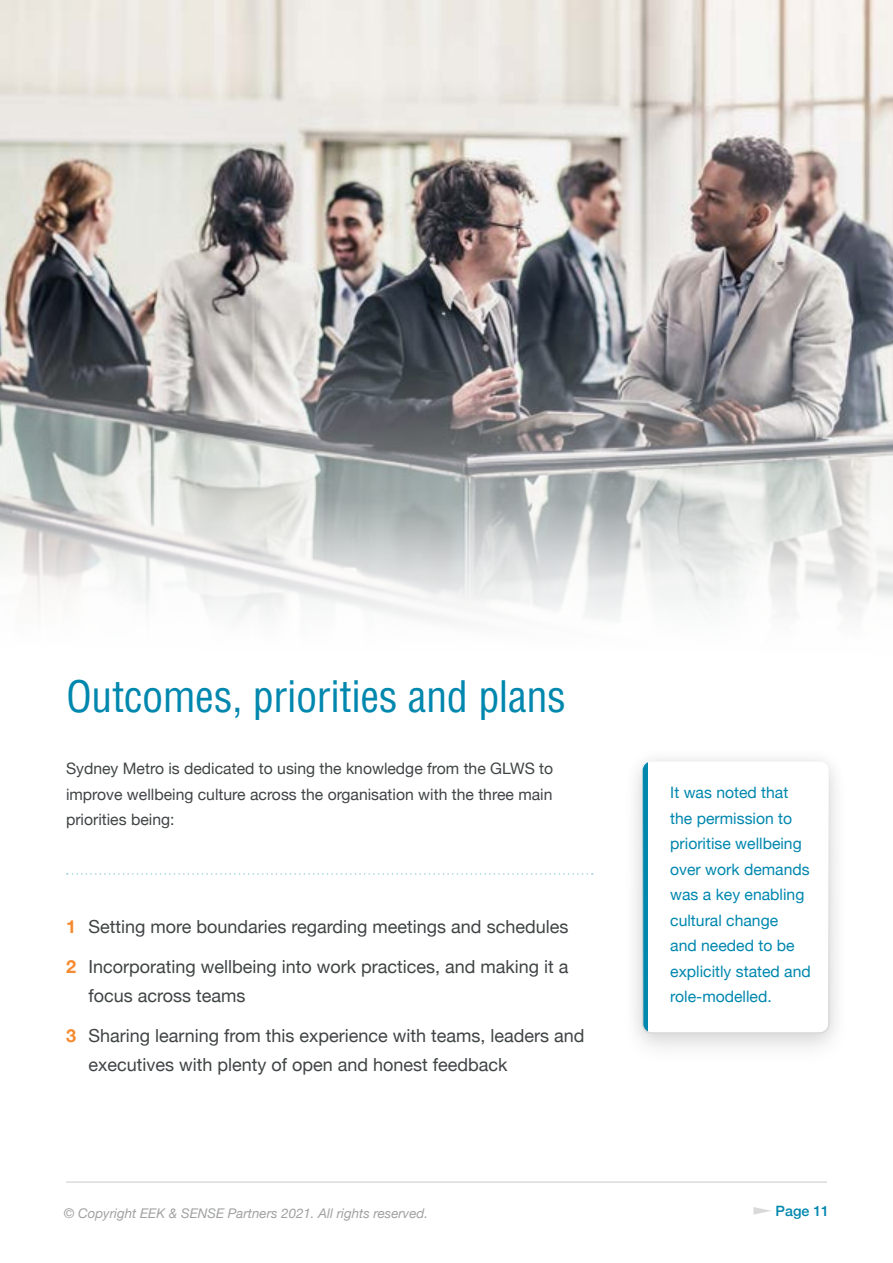
<style>
.page{position:relative;width:893px;height:1263px;background:#fff}
.page>*{position:absolute;margin:0;border:0;box-sizing:border-box;transform-origin:0 0}
.t1{font:condensed 42.3px "Helvetica";letter-spacing:-.01em;color:#0087ae}
.t2{font:18px/28.5px "Helvetica Neue";color:#404445}
.t3{font:15.75px/25.5px "Helvetica Neue";color:#0087ae}
.t4{font:15.75px/25.5px "Helvetica Neue";color:#404445;text-align:justify}
.t5{font:500 14.25px "Helvetica Neue";color:#0087ae}
.t6{font:italic 13.35px "Helvetica Neue";color:#a0a1a2}
.s1{font-weight:700;color:#f68a2e}
</style>
<div class="page">
<img style="left:0;top:0;width:893px;height:619px">
<svg style="left:67px;top:873px;width:526px;height:2px"></svg>
<div style="left:624px;top:745px;width:222px;height:306px;background:#000;opacity:.1"></div>
<div style="left:643px;top:761px;width:186px;height:272px;background:#fff;border-radius:9px"></div>
<div style="left:643px;top:761px;width:5px;height:272px;background:#0087ae"></div>
<div style="left:642px;top:761px;width:188px;height:273px;border:2px solid #d7d8d8;border-radius:9px"></div>
<svg style="left:753px;top:1207px;width:18px;height:7px"></svg>
<hr style="left:66px;top:1182px;width:761px;height:1px;background:#c9c9c9">
<h1 class="t1" style="left:66px;top:670px;width:501px">Outcomes, priorities and plans</h1>
<p class="t4" style="left:66px;top:757px;width:489px">Sydney Metro is dedicated to using the knowledge from the GLWS to improve wellbeing culture across the organisation with the three main priorities being:</p>
<p class="t2" style="left:66px;top:913px;width:504px"><span class="s1">1</span> Setting more boundaries regarding meetings and schedules</p>
<p class="t2" style="left:88px;top:953px;width:482px;text-indent:-22px"><span class="s1">2</span> Incorporating wellbeing into work practices, and making it a focus across teams</p>
<p class="t2" style="left:88px;top:1022px;width:498px;text-indent:-22px"><span class="s1">3</span> Sharing learning from this experience with teams, leaders and executives with plenty of open and honest feedback</p>
<p class="t3" style="left:670px;top:781px;width:142px">It was noted that the permission to prioritise wellbeing over work demands was a key enabling cultural change<br>and needed to be explicitly stated and role-modelled.</p>
<p class="t6" style="left:64px;top:1203px;width:366px">© Copyright EEK &amp; SENSE Partners 2021. All rights reserved.</p>
<p class="t5" style="left:776px;top:1199px;width:55px">Page 11</p>
</div>
